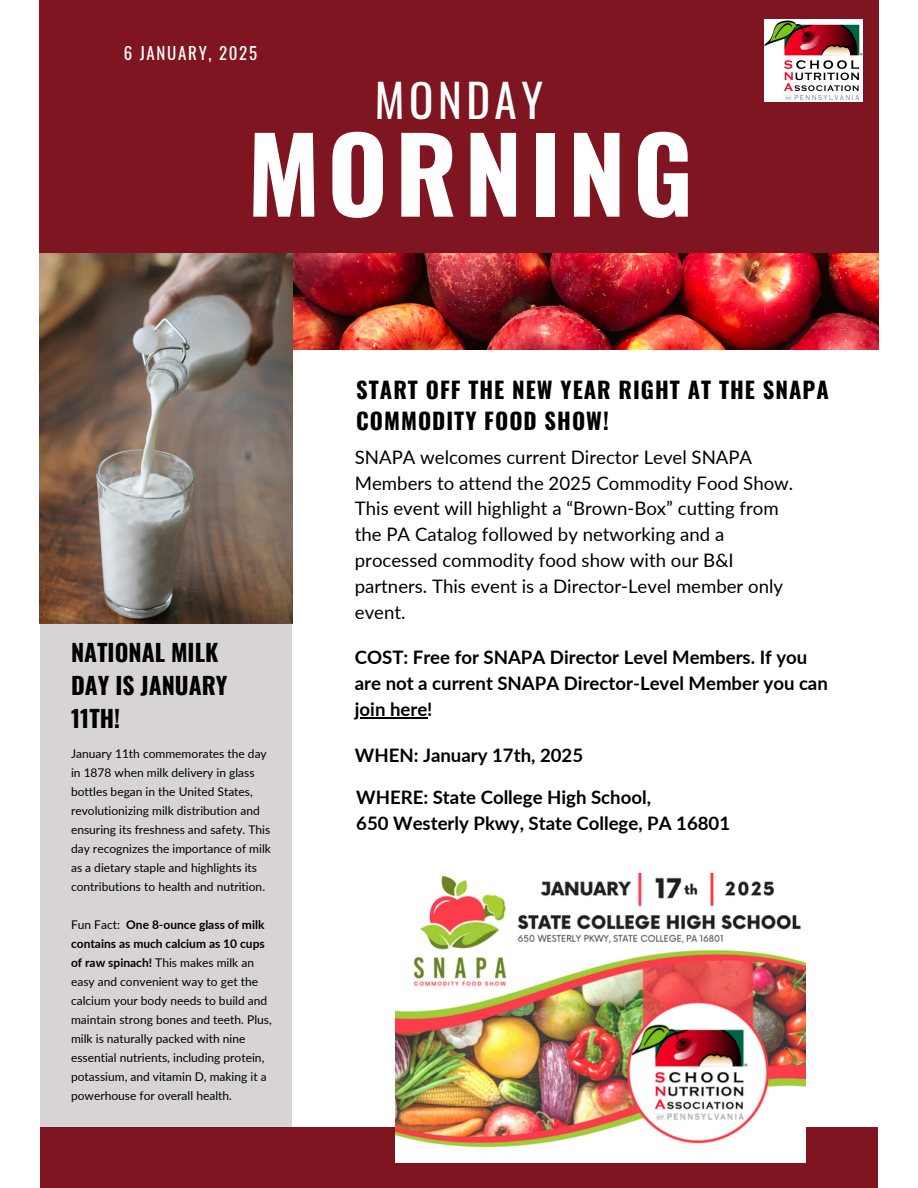
<style>
.page{position:relative;width:918px;height:1188px;background:#fff}
.page>*{position:absolute;margin:0;border:0;box-sizing:border-box;transform-origin:0 0}
.t1{font:700 103.5px "Oswald";letter-spacing:.07em;color:#fff}
.t2{font:45px "Oswald";letter-spacing:.1em;color:#fff}
.t3{font:700 23.55px/32.8px "Oswald";color:#000}
.t4{font:700 22.5px/30.8px "Oswald";letter-spacing:.045em;color:#000}
.t5{font:18.6px/25.8px "Lato";color:#000}
.t6{font:700 18.6px/25.8px "Lato";color:#000}
.t7{font:16.95px "Oswald";letter-spacing:.1em;color:#fff}
.t8{font:12px/19px "Lato";color:#000}
.s1{font-weight:700}
</style>
<div class="page">
<img style="left:292px;top:252px;width:586px;height:97px">
<img style="left:39px;top:252px;width:253px;height:372px">
<div style="left:40px;top:624px;width:252px;height:503px;background:#d8d4d5"></div>
<div style="left:40px;top:1127px;width:838px;height:61px;background:#7e1520"></div>
<div style="left:39px;top:0;width:839px;height:252px;background:#7e1520"></div>
<img style="left:765px;top:19px;width:98px;height:82px">
<img style="left:395px;top:872px;width:411px;height:290px">
<hr style="left:355px;top:717px;width:72px;height:1px;background:#000">
<h2 class="t7" style="left:124px;top:40px;width:135px">6 JANUARY, 2025</h2>
<p class="t2" style="left:375px;top:66px;width:170px">MONDAY</p>
<h4 class="t1" style="left:247px;top:93px;width:447px">MORNING</h4>
<p class="t4" style="left:356px;top:373px;width:474px">START OFF THE NEW YEAR RIGHT AT THE SNAPA<br>COMMODITY FOOD SHOW!</p>
<p class="t3" style="left:71px;top:635px;width:158px">NATIONAL MILK<br>DAY IS JANUARY<br>11TH!</p>
<h3 class="t8" style="left:71px;top:744px;width:201px">January 11th commemorates the day in 1878 when milk delivery in glass bottles began in the United States, revolutionizing milk distribution and ensuring its freshness and safety. This day recognizes the importance of milk as a dietary staple and highlights its contributions to health and nutrition.</h3>
<h6 class="t8" style="left:71px;top:915px;width:202px">Fun Fact: <span class="s1">One 8-ounce glass of milk contains as much calcium as 10 cups of raw spinach!</span> This makes milk an easy and convenient way to get the calcium your body needs to build and maintain strong bones and teeth. Plus, milk is naturally packed with nine essential nutrients, including protein, potassium, and vitamin D, making it a powerhouse for overall health.</h6>
<h1 class="t5" style="left:355px;top:444px;width:440px">SNAPA welcomes current Director Level SNAPA Members to attend the 2025 Commodity Food Show.<br>This event will highlight a “Brown-Box” cutting from the PA Catalog followed by networking and a processed commodity food show with our B&amp;I partners. This event is a Director-Level member only event.</h1>
<h3 class="t6" style="left:355px;top:644px;width:475px">COST: Free for SNAPA Director Level Members. If you are not a current SNAPA Director-Level Member you can</h3>
<p class="t6" style="left:355px;top:696px;width:79px">join here!</p>
<p class="t6" style="left:355px;top:742px;width:230px">WHEN: January 17th, 2025</p>
<h5 class="t6" style="left:356px;top:784px;width:375px">WHERE: State College High School,<br>650 Westerly Pkwy, State College, PA 16801</h5>
</div>
